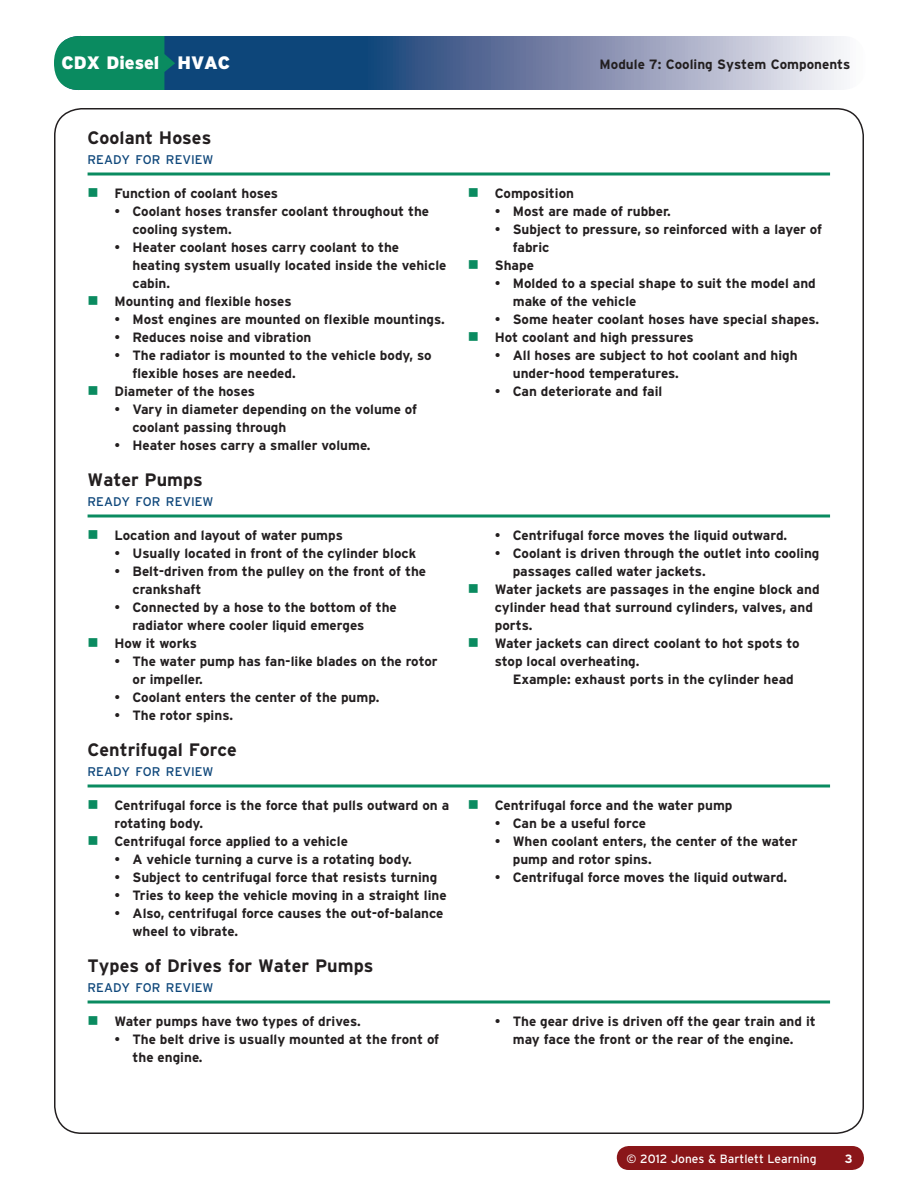
<style>
.page{position:relative;width:918px;height:1188px;background:#fff}
.page>*{position:absolute;margin:0;border:0;box-sizing:border-box;transform-origin:0 0}
.t1{font:700 18px "Interstate";color:#231f20}
.t2{font:900 18px "Interstate";color:#fff}
.t3{font:700 13.5px/18px "Interstate";color:#231f20}
.t4{font:12.6px "Interstate";color:#0d467a}
.t5{font:12px "Interstate";color:#fff}
.t6{font:700 12px "Interstate";color:#fff}
.s1{font-weight:400}
</style>
<div class="page">
<div style="left:617px;top:1146px;width:247px;height:24px;background:#8a1619;border-radius:12px"></div>
<svg style="left:56px;top:36px;width:810px;height:54px;background:#6982a6"></svg>
<svg style="left:54px;top:35px;width:121px;height:55px;background:#178c6a"></svg>
<svg style="left:88px;top:172px;width:742px;height:4px;background:#47a787"></svg>
<svg style="left:88px;top:514px;width:742px;height:4px;background:#47a787"></svg>
<svg style="left:88px;top:784px;width:742px;height:4px;background:#47a787"></svg>
<svg style="left:88px;top:1000px;width:742px;height:4px;background:#47a787"></svg>
<h1 class="t2" style="left:62px;top:53px;width:170px">CDX Diesel HVAC</h1>
<p class="t3" style="left:600px;top:56px;width:252px">Module 7: Cooling System Components</p>
<h1 class="t1" style="left:88px;top:127px;width:125px">Coolant Hoses</h1>
<p class="t4" style="left:88px;top:151px;width:127px">READY FOR REVIEW</p>
<p class="t3" style="left:115px;top:184px;width:165px">Function of coolant hoses</p>
<p class="t3" style="left:133px;top:202px;width:298px;text-indent:-18px"><span class="s1">•</span> Coolant hoses transfer coolant throughout the cooling system.</p>
<p class="t3" style="left:115px;top:238px;width:286px"><span class="s1">•</span> Heater coolant hoses carry coolant to the</p>
<p class="t3" style="left:133px;top:256px;width:315px">heating system usually located inside the vehicle</p>
<p class="t3" style="left:133px;top:274px;width:39px">cabin.</p>
<p class="t3" style="left:115px;top:292px;width:179px">Mounting and flexible hoses</p>
<p class="t3" style="left:115px;top:310px;width:332px"><span class="s1">•</span> Most engines are mounted on flexible mountings.</p>
<p class="t3" style="left:115px;top:328px;width:198px"><span class="s1">•</span> Reduces noise and vibration</p>
<p class="t3" style="left:115px;top:346px;width:319px"><span class="s1">•</span> The radiator is mounted to the vehicle body, so</p>
<p class="t3" style="left:133px;top:364px;width:165px">flexible hoses are needed.</p>
<p class="t3" style="left:115px;top:382px;width:142px">Diameter of the hoses</p>
<p class="t3" style="left:133px;top:400px;width:286px;text-indent:-18px"><span class="s1">•</span> Vary in diameter depending on the volume of coolant passing through</p>
<p class="t3" style="left:115px;top:436px;width:258px"><span class="s1">•</span> Heater hoses carry a smaller volume.</p>
<h1 class="t1" style="left:88px;top:469px;width:117px">Water Pumps</h1>
<p class="t4" style="left:88px;top:493px;width:127px">READY FOR REVIEW</p>
<p class="t3" style="left:115px;top:526px;width:230px">Location and layout of water pumps</p>
<p class="t3" style="left:115px;top:544px;width:303px"><span class="s1">•</span> Usually located in front of the cylinder block</p>
<p class="t3" style="left:133px;top:562px;width:295px;text-indent:-18px"><span class="s1">•</span> Belt-driven from the pulley on the front of the crankshaft</p>
<p class="t3" style="left:115px;top:598px;width:284px"><span class="s1">•</span> Connected by a hose to the bottom of the</p>
<p class="t3" style="left:133px;top:616px;width:233px">radiator where cooler liquid emerges</p>
<p class="t3" style="left:115px;top:634px;width:84px">How it works</p>
<p class="t3" style="left:133px;top:652px;width:307px;text-indent:-18px"><span class="s1">•</span> The water pump has fan-like blades on the rotor or impeller.</p>
<p class="t3" style="left:115px;top:688px;width:266px"><span class="s1">•</span> Coolant enters the center of the pump.</p>
<p class="t3" style="left:115px;top:706px;width:120px"><span class="s1">•</span> The rotor spins.</p>
<h1 class="t1" style="left:88px;top:739px;width:151px">Centrifugal Force</h1>
<p class="t4" style="left:88px;top:763px;width:127px">READY FOR REVIEW</p>
<p class="t3" style="left:115px;top:796px;width:336px">Centrifugal force is the force that pulls outward on a rotating body.<br>Centrifugal force applied to a vehicle</p>
<p class="t3" style="left:115px;top:850px;width:299px"><span class="s1">•</span> A vehicle turning a curve is a rotating body.</p>
<p class="t3" style="left:115px;top:868px;width:324px"><span class="s1">•</span> Subject to centrifugal force that resists turning</p>
<p class="t3" style="left:115px;top:886px;width:334px"><span class="s1">•</span> Tries to keep the vehicle moving in a straight line</p>
<p class="t3" style="left:133px;top:904px;width:312px;text-indent:-18px"><span class="s1">•</span> Also, centrifugal force causes the out-of-balance wheel to vibrate.</p>
<h1 class="t1" style="left:88px;top:955px;width:287px">Types of Drives for Water Pumps</h1>
<p class="t4" style="left:88px;top:979px;width:127px">READY FOR REVIEW</p>
<p class="t3" style="left:115px;top:1012px;width:248px">Water pumps have two types of drives.</p>
<p class="t3" style="left:133px;top:1030px;width:308px;text-indent:-18px"><span class="s1">•</span> The belt drive is usually mounted at the front of the engine.</p>
<p class="t3" style="left:495px;top:184px;width:81px">Composition</p>
<p class="t3" style="left:495px;top:202px;width:178px"><span class="s1">•</span> Most are made of rubber.</p>
<p class="t3" style="left:495px;top:220px;width:329px"><span class="s1">•</span> Subject to pressure, so reinforced with a layer of</p>
<p class="t3" style="left:513px;top:238px;width:38px">fabric</p>
<p class="t3" style="left:495px;top:256px;width:41px">Shape</p>
<p class="t3" style="left:513px;top:274px;width:305px;text-indent:-18px"><span class="s1">•</span> Molded to a special shape to suit the model and make of the vehicle</p>
<p class="t3" style="left:495px;top:310px;width:326px"><span class="s1">•</span> Some heater coolant hoses have special shapes.<br>Hot coolant and high pressures</p>
<p class="t3" style="left:513px;top:346px;width:286px;text-indent:-18px"><span class="s1">•</span> All hoses are subject to hot coolant and high under-hood temperatures.</p>
<p class="t3" style="left:495px;top:382px;width:169px"><span class="s1">•</span> Can deteriorate and fail</p>
<p class="t3" style="left:495px;top:526px;width:294px"><span class="s1">•</span> Centrifugal force moves the liquid outward.</p>
<p class="t3" style="left:495px;top:544px;width:326px"><span class="s1">•</span> Coolant is driven through the outlet into cooling</p>
<p class="t3" style="left:513px;top:562px;width:194px">passages called water jackets.</p>
<p class="t3" style="left:495px;top:580px;width:326px">Water jackets are passages in the engine block and</p>
<p class="t3" style="left:495px;top:598px;width:320px">cylinder head that surround cylinders, valves, and</p>
<p class="t3" style="left:495px;top:616px;width:39px">ports.</p>
<p class="t3" style="left:495px;top:634px;width:306px">Water jackets can direct coolant to hot spots to</p>
<p class="t3" style="left:495px;top:652px;width:146px">stop local overheating.</p>
<p class="t3" style="left:513px;top:670px;width:282px">Example: exhaust ports in the cylinder head</p>
<p class="t3" style="left:495px;top:796px;width:239px">Centrifugal force and the water pump</p>
<p class="t3" style="left:495px;top:814px;width:153px"><span class="s1">•</span> Can be a useful force</p>
<p class="t3" style="left:513px;top:832px;width:286px;text-indent:-18px"><span class="s1">•</span> When coolant enters, the center of the water pump and rotor spins.</p>
<p class="t3" style="left:495px;top:868px;width:294px"><span class="s1">•</span> Centrifugal force moves the liquid outward.</p>
<p class="t3" style="left:495px;top:1012px;width:322px;text-align:center"><span class="s1">•</span> The gear drive is driven off the gear train and it may face the front or the rear of the engine.</p>
<p class="t5" style="left:627px;top:1151px;width:191px">© 2012 Jones &amp; Bartlett Learning</p>
<p class="t6" style="left:845px;top:1151px;width:9px">3</p>
</div>
